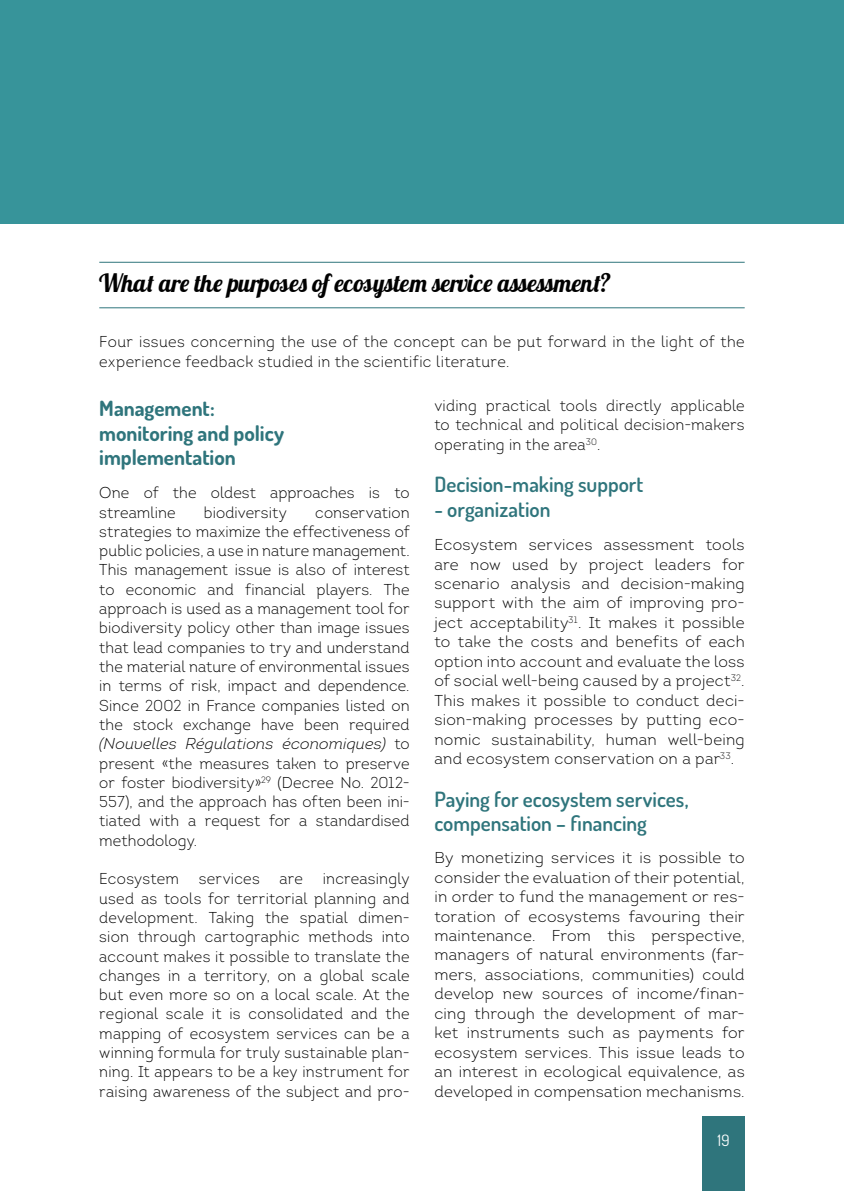
<style>
.page{position:relative;width:844px;height:1191px;background:#fff}
.page>*{position:absolute;margin:0;border:0;box-sizing:border-box;transform-origin:0 0}
.Titre_2{font:24.5px "Lobster";letter-spacing:-.005em;color:#000}
.Titre_3{font:600 21px/24.7px "Dosis";color:#2f757c}
.Titre_3-2{font:700 21px/24.5px "Dosis";color:#2f757c}
.Texte_courant{font:300 15.75px/19.2px "Intro";letter-spacing:.015em;color:#000;text-align:justify;scale:.96 1}
.Texte_courant-2{font:300 15.75px/19.4px "Intro";letter-spacing:.015em;color:#000;text-align:justify}
.Titre_4{font:15.75px "Dosis";color:#fff}
.s1{font-style:italic}
</style>
<div class="page">
<div style="left:0;top:0;width:843px;height:223px;background:#37949a"></div>
<div style="left:702px;top:1116px;width:42px;height:75px;background:#2f757c"></div>
<hr style="left:99px;top:262px;width:645px;height:1px;background:#2f757c">
<hr style="left:99px;top:307px;width:645px;height:1px;background:#2f757c">
<p class="Titre_2" style="left:99px;top:268px;width:513px">What are the purposes of ecosystem service assessment?</p>
<p class="Texte_courant" style="left:99px;top:332px;width:673px">Four issues concerning the use of the concept can be put forward in the light of the experience feedback studied in the scientific literature.</p>
<p class="Titre_3-2" style="left:99px;top:396px;width:117px">Management:</p>
<p class="Titre_3-2" style="left:99px;top:420px;width:186px">monitoring and policy implementation</p>
<p class="Texte_courant" style="left:99px;top:483px;width:324px">One of the oldest approaches is to streamline</p>
<p class="Texte_courant" style="left:434px;top:395px;width:324px">viding practical tools directly applicable to technical and political decision-makers operating in the area<sup>30</sup>.</p>
<p class="Titre_3" style="left:434px;top:472px;width:210px">Decision-making support</p>
<p class="Titre_3" style="left:434px;top:496px;width:117px">- organization</p>
<p class="Texte_courant-2" style="left:434px;top:535px;width:312px">Ecosystem services assessment tools are now used by project leaders for scenario analysis and decision-making support with the aim of improving pro&shy;ject acceptability<sup>31</sup>. It makes it possible to take the costs and benefits of each option into account and evaluate the loss of social well-being caused by a project<sup>32</sup>.<br>This makes it possible to conduct deci&shy;sion-making processes by putting eco&shy;nomic sustainability, human well-being and ecosystem conservation on a par<sup>33</sup>.</p>
<p class="Titre_3" style="left:434px;top:786px;width:256px">Paying for ecosystem services, compensation – financing</p>
<p class="Texte_courant-2" style="left:434px;top:848px;width:312px">By monetizing services it is possible to consider the evaluation of their potential, in order to fund the management or res&shy;toration of ecosystems favouring their maintenance. From this perspective, managers of natural environments (far&shy;mers, associations, communities) could develop new sources of income/finan&shy;cing through the development of mar&shy;ket instruments such as payments for ecosystem services. This issue leads to an interest in ecological equivalence, as developed in compensation mechanisms.</p>
<p class="Texte_courant" style="left:204px;top:502px;width:88px">biodiversity</p>
<p class="Texte_courant" style="left:99px;top:502px;width:324px;text-indent:216px">conservation strategies to maximize the effectiveness of public policies, a use in nature management.<br>This management issue is also of interest to economic and financial players. The approach is used as a management tool for biodiversity policy other than image issues that lead companies to try and understand the material nature of environmental issues in terms of risk, impact and dependence.<br>Since 2002 in France companies listed on the stock exchange have been required <span class="s1">(Nouvelles Régulations économiques)</span> to present «the measures taken to preserve or foster biodiversity»<sup>29</sup> (Decree No. 2012- 557), and the approach has often been ini&shy;tiated with a request for a standardised methodology.</p>
<p class="Texte_courant" style="left:99px;top:869px;width:85px">Ecosystem</p>
<p class="Texte_courant" style="left:199px;top:869px;width:65px">services</p>
<p class="Texte_courant" style="left:279px;top:869px;width:26px">are</p>
<p class="Texte_courant" style="left:99px;top:869px;width:325px;text-indent:223px">increasingly used as tools for territorial planning and development. Taking the spatial dimen&shy;sion through cartographic methods into account makes it possible to translate the changes in a territory, on a global scale but even more so on a local scale. At the regional scale it is consolidated and the mapping of ecosystem services can be a winning formula for truly sustainable plan&shy;ning. It appears to be a key instrument for raising awareness of the subject and pro-</p>
<p class="Titre_4" style="left:717px;top:1129px;width:14px">19</p>
</div>
